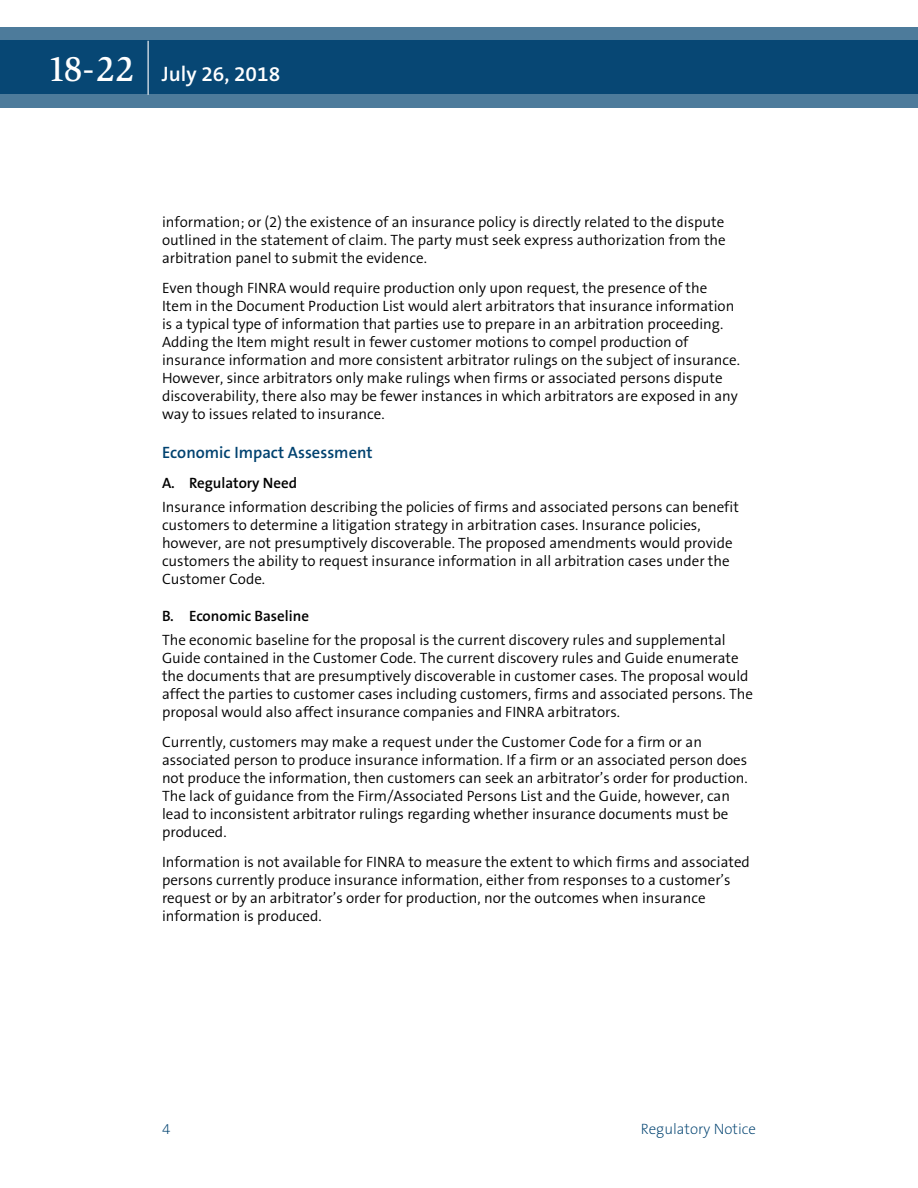
<style>
.page{position:relative;width:918px;height:1188px;background:#fff}
.page>*{position:absolute;margin:0;border:0;box-sizing:border-box;transform-origin:0 0}
.t1{font:600 21px "The Sans B6";color:#fff}
.t2{font:600 16.5px "The Sans B6";color:#004270}
.t3{font:300 15px/18px "The Sans B4";color:#000}
.t4{font:600 15px "The Sans B6";color:#000}
.t5{font:200 15px "The Sans B2";color:#004270}
.s1{font-family:"Slimbach LT";font-weight:500;font-size:36px}
</style>
<div class="page">
<svg style="left:0;top:27px;width:918px;height:81px;background:#1e5881"></svg>
<hr style="left:148px;top:41px;width:1px;height:54px;background:#fff">
<h1 class="t1" style="left:47px;top:63px;width:234px"><span class="s1">18-22</span> July 26, 2018</h1>
<p class="t3" style="left:162px;top:213px;width:565px;text-align:justify">information; or (2) the existence of an insurance policy is directly related to the dispute outlined in the statement of claim. The party must seek express authorization from the arbitration panel to submit the evidence.</p>
<p class="t3" style="left:162px;top:279px;width:580px">Even though FINRA would require production only upon request, the presence of the Item in the Document Production List would alert arbitrators that insurance information is a typical type of information that parties use to prepare in an arbitration proceeding.<br>Adding the Item might result in fewer customer motions to compel production of insurance information and more consistent arbitrator rulings on the subject of insurance.<br>However, since arbitrators only make rulings when firms or associated persons dispute discoverability, there also may be fewer instances in which arbitrators are exposed in any way to issues related to insurance.</p>
<p class="t2" style="left:162px;top:443px;width:212px">Economic Impact Assessment</p>
<p class="t4" style="left:162px;top:475px;width:137px">A. Regulatory Need</p>
<p class="t3" style="left:162px;top:499px;width:578px">Insurance information describing the policies of firms and associated persons can benefit customers to determine a litigation strategy in arbitration cases. Insurance policies, however, are not presumptively discoverable. The proposed amendments would provide customers the ability to request insurance information in all arbitration cases under the Customer Code.</p>
<p class="t4" style="left:162px;top:608px;width:149px">B. Economic Baseline</p>
<p class="t3" style="left:162px;top:632px;width:593px">The economic baseline for the proposal is the current discovery rules and supplemental Guide contained in the Customer Code. The current discovery rules and Guide enumerate the documents that are presumptively discoverable in customer cases. The proposal would affect the parties to customer cases including customers, firms and associated persons. The proposal would also affect insurance companies and FINRA arbitrators.</p>
<p class="t3" style="left:162px;top:734px;width:587px">Currently, customers may make a request under the Customer Code for a firm or an associated person to produce insurance information. If a firm or an associated person does not produce the information, then customers can seek an arbitrator’s order for production.<br>The lack of guidance from the Firm/Associated Persons List and the Guide, however, can lead to inconsistent arbitrator rulings regarding whether insurance documents must be produced.</p>
<p class="t3" style="left:162px;top:854px;width:589px">Information is not available for FINRA to measure the extent to which firms and associated persons currently produce insurance information, either from responses to a customer’s request or by an arbitrator’s order for production, nor the outcomes when insurance information is produced.</p>
<p class="t5" style="left:162px;top:1121px;width:10px">4</p>
<p class="t5" style="left:641px;top:1121px;width:117px">Regulatory Notice</p>
</div>
